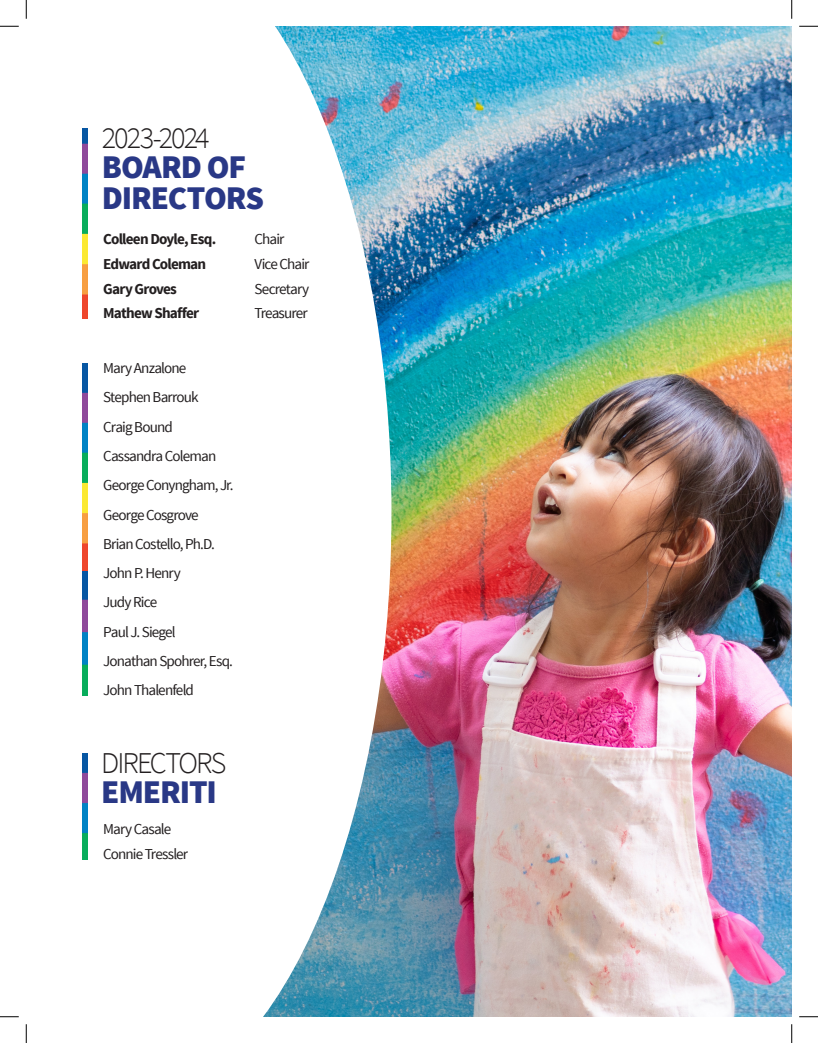
<style>
.page{position:relative;width:818px;height:1043px;background:#fff}
.page>*{position:absolute;margin:0;border:0;box-sizing:border-box;transform-origin:0 0}
.t1{font:900 33px/30.2px "Source Sans Pro";letter-spacing:-.035em;color:#293886}
.t2{font:300 30.25px "Source Sans Pro";letter-spacing:-.065em;color:#231f20}
.t3{font:15.12px "Source Sans Pro";letter-spacing:-.055em;color:#231f20}
.t4{font:700 15.12px "Source Sans Pro";letter-spacing:-.05em;color:#231f20}
</style>
<div class="page">
<img style="left:391px;top:26px;width:400px;height:990px">
<svg style="left:82px;top:26px;width:309px;height:990px"></svg>
<img style="left:82px;top:128px;width:5px;height:190px">
<img style="left:82px;top:363px;width:5px;height:332px">
<img style="left:82px;top:753px;width:5px;height:106px">
<svg style="left:0;top:25px;width:19px;height:2px"></svg>
<svg style="left:799px;top:25px;width:19px;height:2px"></svg>
<svg style="left:0;top:1016px;width:19px;height:1px"></svg>
<svg style="left:799px;top:1016px;width:19px;height:1px"></svg>
<svg style="left:25px;top:0;width:2px;height:19px"></svg>
<svg style="left:25px;top:1024px;width:2px;height:18px"></svg>
<svg style="left:791px;top:0;width:1px;height:19px"></svg>
<svg style="left:791px;top:1024px;width:1px;height:18px"></svg>
<p class="t2" style="left:102px;top:120px;width:109px">2023-2024</p>
<p class="t1" style="left:102px;top:154px;width:164px">BOARD OF<br>DIRECTORS</p>
<p class="t4" style="left:103px;top:229px;width:114px">Colleen Doyle, Esq.</p>
<p class="t3" style="left:254px;top:229px;width:31px">Chair</p>
<p class="t4" style="left:103px;top:254px;width:104px">Edward Coleman</p>
<p class="t3" style="left:254px;top:254px;width:56px">Vice Chair</p>
<p class="t4" style="left:103px;top:279px;width:75px">Gary Groves</p>
<p class="t3" style="left:254px;top:279px;width:56px">Secretary</p>
<p class="t4" style="left:103px;top:303px;width:97px">Mathew Shaffer</p>
<p class="t3" style="left:254px;top:304px;width:55px">Treasurer</p>
<p class="t3" style="left:103px;top:359px;width:85px">Mary Anzalone</p>
<p class="t3" style="left:103px;top:388px;width:97px">Stephen Barrouk</p>
<p class="t3" style="left:103px;top:417px;width:71px">Craig Bound</p>
<p class="t3" style="left:103px;top:446px;width:115px">Cassandra Coleman</p>
<p class="t3" style="left:103px;top:476px;width:132px">George Conyngham, Jr.</p>
<p class="t3" style="left:103px;top:505px;width:97px">George Cosgrove</p>
<p class="t3" style="left:103px;top:534px;width:113px">Brian Costello, Ph.D.</p>
<p class="t3" style="left:103px;top:563px;width:79px">John P. Henry</p>
<p class="t3" style="left:103px;top:593px;width:55px">Judy Rice</p>
<p class="t3" style="left:103px;top:622px;width:74px">Paul J. Siegel</p>
<p class="t3" style="left:103px;top:651px;width:131px">Jonathan Spohrer, Esq.</p>
<p class="t3" style="left:103px;top:681px;width:92px">John Thalenfeld</p>
<p class="t2" style="left:101px;top:744px;width:127px">DIRECTORS</p>
<p class="t1" style="left:101px;top:778px;width:117px">EMERITI</p>
<p class="t3" style="left:103px;top:820px;width:70px">Mary Casale</p>
<p class="t3" style="left:103px;top:844px;width:86px">Connie Tressler</p>
</div>
